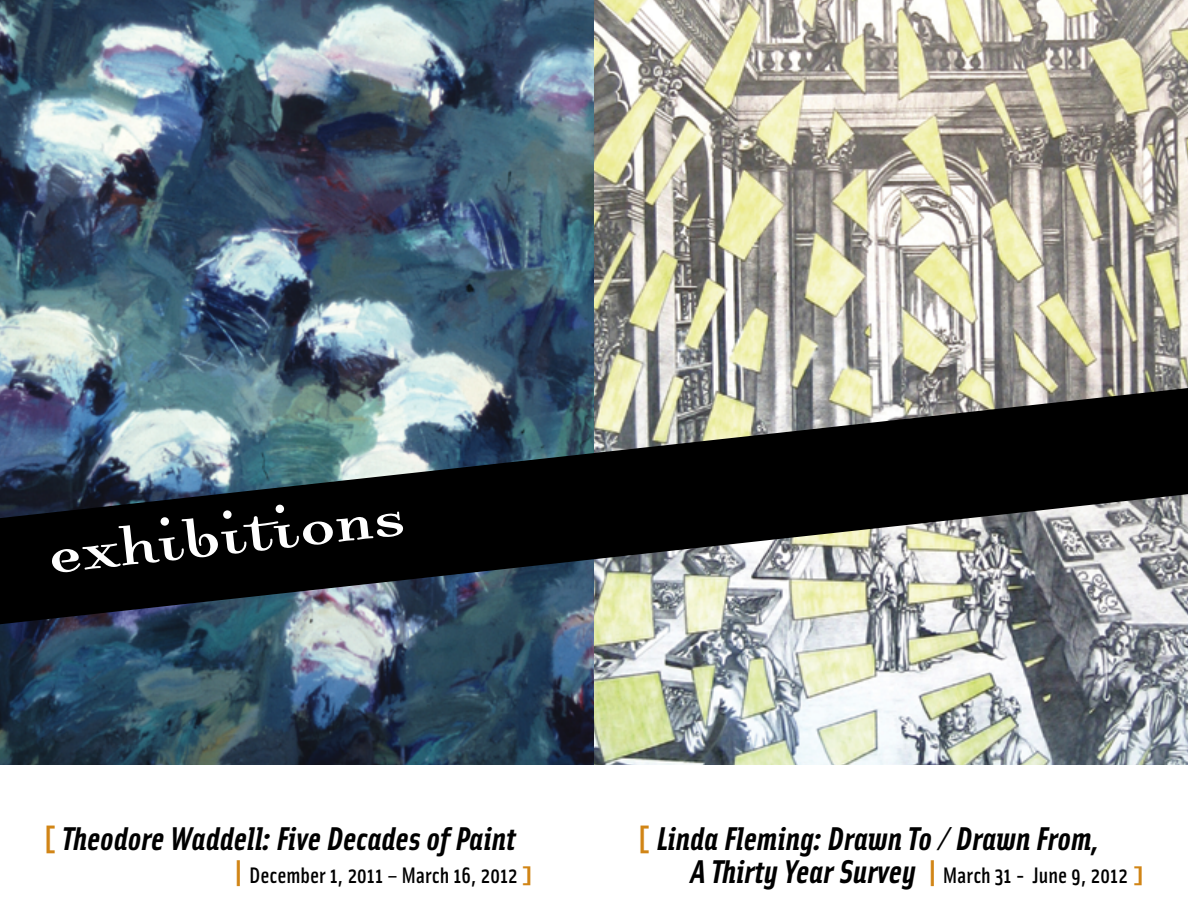
<style>
.page{position:relative;width:1188px;height:918px;background:#fff}
.page>*{position:absolute;margin:0;border:0;box-sizing:border-box;transform-origin:0 0}
.t1{font:78px "Dalliance Roman";color:#fff}
.t2{font:italic 700 33px "Solex";color:#000}
.t3{font:500 22.5px "Solex";color:#000}
.s1{font-weight:900;font-style:normal;color:#d18516}
.s2{font-weight:900;font-size:33px;color:#d18516}
.s3{font-weight:900;color:#d18516}
.s4{font-weight:700;font-style:italic;font-size:33px}
</style>
<div class="page">
<img style="left:0;top:0;width:594px;height:765px">
<img style="left:594px;top:0;width:594px;height:765px">
<img style="left:0;top:388px;width:1188px;height:236px">
<h1 class="t1" style="left:44px;top:514px;width:360px;rotate:-6deg">exhibitions</h1>
<p class="t2" style="left:43px;top:817px;width:474px"><span class="s1">[</span> Theodore Waddell: Five Decades of Paint</p>
<p class="t2" style="left:637px;top:817px;width:464px"><span class="s1">[</span> Linda Fleming: Drawn To / Drawn From,</p>
<p class="t3" style="left:234px;top:860px;width:302px"><span class="s2">|</span> December 1, 2011 – March 16, 2012 <span class="s3">]</span></p>
<p class="t3" style="left:691px;top:860px;width:456px"><span class="s4">A Thirty Year Survey</span> <span class="s2">|</span> March 31 - June 9, 2012 <span class="s3">]</span></p>
</div>
